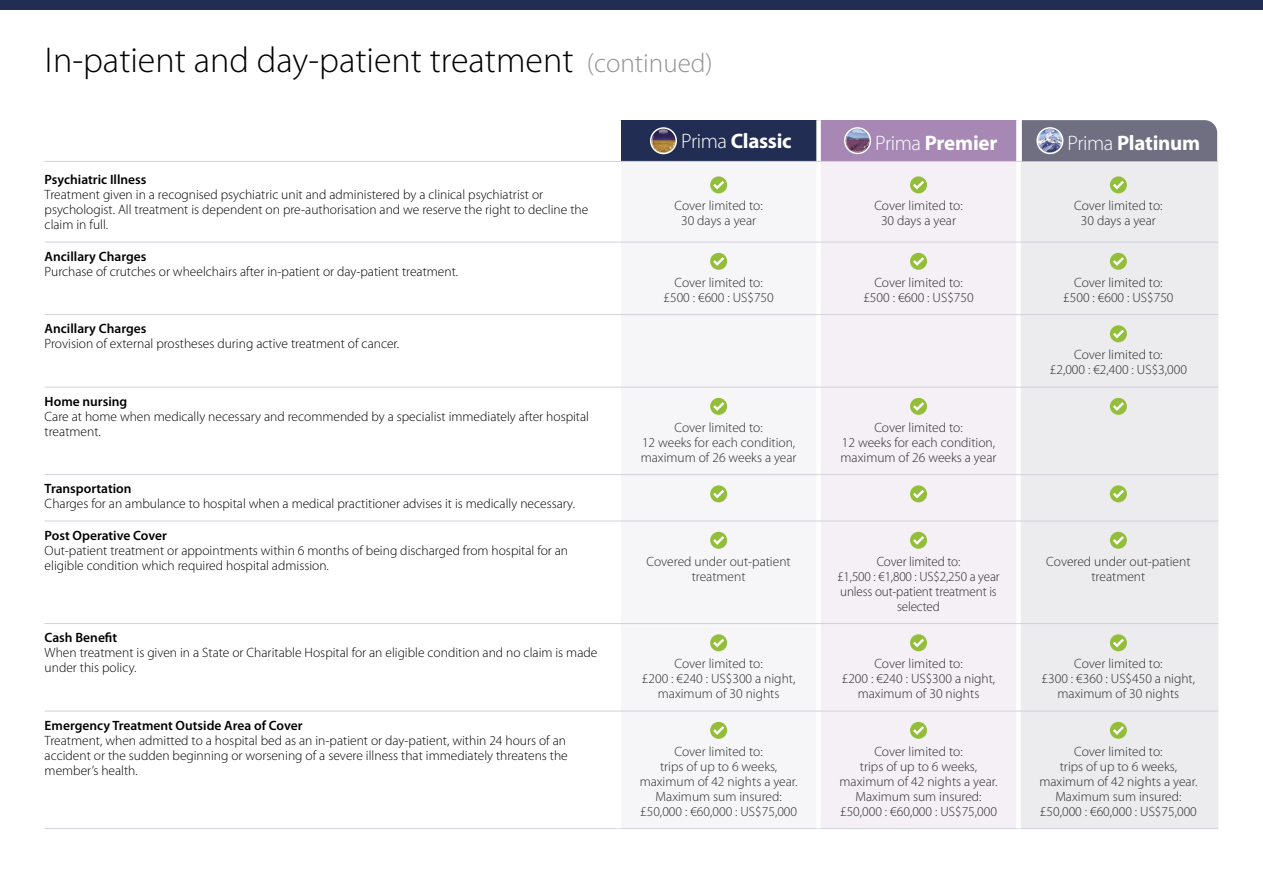
<style>
.page{position:relative;width:1263px;height:893px;background:#fff}
.page>*{position:absolute;margin:0;border:0;box-sizing:border-box;transform-origin:0 0}
.Section_head{font:300 36px "Myriad Pro";color:#000}
.t1{font:700 21px "Myriad Pro";letter-spacing:-.015em;color:#fff}
.Cover_caveat{font:300 13.5px/15px "Myriad Pro";color:#292929;text-align:center}
.Covered_body{font:300 13.5px/15px "Myriad Pro";color:#000}
.Covered_subhead{font:600 13.5px "Myriad Pro";color:#000}
.s1{font-size:27px;color:#939393}
.s2{font-weight:300}
</style>
<div class="page">
<div style="left:0;top:0;width:1263px;height:10px;background:#212d52"></div>
<div style="left:619px;top:120px;width:200px;height:41px;background:#212d52"></div>
<div style="left:819px;top:120px;width:199px;height:41px;background:#a788b5"></div>
<div style="left:621px;top:183px;width:195px;height:550px;background:#f6f5f8"></div>
<div style="left:821px;top:162px;width:195px;height:666px;background:#f4f0f5"></div>
<div style="left:1021px;top:162px;width:197px;height:666px;background:#ecebee"></div>
<hr style="left:45px;top:828px;width:574px;height:1px;background:#d1d1dd">
<hr style="left:619px;top:828px;width:200px;height:1px;background:#d1d1dd">
<hr style="left:819px;top:828px;width:199px;height:1px;background:#d1d1dd">
<hr style="left:1018px;top:828px;width:200px;height:1px;background:#d1d1dd">
<div style="left:616px;top:120px;width:5px;height:41px;background:#fff"></div>
<div style="left:816px;top:120px;width:5px;height:41px;background:#fff"></div>
<div style="left:1016px;top:120px;width:5px;height:41px;background:#fff"></div>
<hr style="left:45px;top:161px;width:574px;height:1px;background:#d1d1dd">
<hr style="left:619px;top:161px;width:200px;height:1px;background:#d1d1dd">
<hr style="left:819px;top:161px;width:199px;height:1px;background:#d1d1dd">
<hr style="left:1018px;top:161px;width:200px;height:1px;background:#d1d1dd">
<hr style="left:45px;top:242px;width:574px;height:1px;background:#d1d1dd">
<hr style="left:45px;top:314px;width:574px;height:1px;background:#d1d1dd">
<hr style="left:619px;top:242px;width:200px;height:1px;background:#d1d1dd">
<hr style="left:619px;top:314px;width:200px;height:1px;background:#d1d1dd">
<hr style="left:819px;top:242px;width:199px;height:1px;background:#d1d1dd">
<hr style="left:819px;top:314px;width:199px;height:1px;background:#d1d1dd">
<hr style="left:1018px;top:242px;width:200px;height:1px;background:#d1d1dd">
<hr style="left:1018px;top:314px;width:200px;height:1px;background:#d1d1dd">
<hr style="left:45px;top:387px;width:574px;height:1px;background:#d1d1dd">
<hr style="left:619px;top:387px;width:200px;height:1px;background:#d1d1dd">
<hr style="left:819px;top:387px;width:199px;height:1px;background:#d1d1dd">
<hr style="left:1018px;top:387px;width:200px;height:1px;background:#d1d1dd">
<hr style="left:45px;top:474px;width:574px;height:1px;background:#d1d1dd">
<hr style="left:619px;top:474px;width:200px;height:1px;background:#d1d1dd">
<hr style="left:819px;top:474px;width:199px;height:1px;background:#d1d1dd">
<hr style="left:1018px;top:474px;width:200px;height:1px;background:#d1d1dd">
<hr style="left:45px;top:521px;width:574px;height:1px;background:#d1d1dd">
<hr style="left:619px;top:521px;width:200px;height:1px;background:#d1d1dd">
<hr style="left:819px;top:521px;width:199px;height:1px;background:#d1d1dd">
<hr style="left:1018px;top:521px;width:200px;height:1px;background:#d1d1dd">
<hr style="left:45px;top:623px;width:574px;height:1px;background:#d1d1dd">
<hr style="left:619px;top:623px;width:200px;height:1px;background:#d1d1dd">
<hr style="left:819px;top:623px;width:199px;height:1px;background:#d1d1dd">
<hr style="left:1018px;top:623px;width:200px;height:1px;background:#d1d1dd">
<hr style="left:45px;top:711px;width:574px;height:1px;background:#d1d1dd">
<hr style="left:619px;top:711px;width:200px;height:1px;background:#d1d1dd">
<hr style="left:819px;top:711px;width:199px;height:1px;background:#d1d1dd">
<hr style="left:1018px;top:711px;width:200px;height:1px;background:#d1d1dd">
<img style="left:651px;top:128px;width:25px;height:26px;border-radius:13px">
<div style="left:650px;top:127px;width:27px;height:27px;border:2px solid #fff;border-radius:50%"></div>
<img style="left:845px;top:128px;width:25px;height:25px;border-radius:13px">
<div style="left:844px;top:127px;width:27px;height:27px;border:2px solid #fff;border-radius:50%"></div>
<div style="left:1022px;top:120px;width:195px;height:41px;background:#706e81"></div>
<img style="left:1037px;top:128px;width:25px;height:25px">
<div style="left:1036px;top:127px;width:27px;height:27px;border:2px solid #fff;border-radius:50%"></div>
<svg style="left:710px;top:176px;width:17px;height:17px"></svg>
<svg style="left:910px;top:176px;width:17px;height:17px"></svg>
<svg style="left:1110px;top:176px;width:17px;height:17px"></svg>
<svg style="left:710px;top:253px;width:17px;height:17px"></svg>
<svg style="left:910px;top:253px;width:17px;height:17px"></svg>
<svg style="left:1110px;top:253px;width:17px;height:17px"></svg>
<svg style="left:1110px;top:325px;width:17px;height:17px"></svg>
<svg style="left:710px;top:398px;width:17px;height:17px"></svg>
<svg style="left:910px;top:398px;width:17px;height:17px"></svg>
<svg style="left:1110px;top:398px;width:17px;height:17px"></svg>
<svg style="left:710px;top:485px;width:17px;height:17px"></svg>
<svg style="left:910px;top:485px;width:17px;height:17px"></svg>
<svg style="left:1110px;top:485px;width:17px;height:17px"></svg>
<svg style="left:710px;top:532px;width:17px;height:17px"></svg>
<svg style="left:910px;top:532px;width:17px;height:17px"></svg>
<svg style="left:1110px;top:532px;width:17px;height:17px"></svg>
<svg style="left:710px;top:634px;width:17px;height:17px"></svg>
<svg style="left:910px;top:634px;width:17px;height:17px"></svg>
<svg style="left:1110px;top:634px;width:17px;height:17px"></svg>
<svg style="left:710px;top:722px;width:17px;height:17px"></svg>
<svg style="left:910px;top:722px;width:17px;height:17px"></svg>
<svg style="left:1110px;top:722px;width:17px;height:17px"></svg>
<p class="Section_head" style="left:45px;top:40px;width:669px">In-patient and day-patient treatment <span class="s1">(continued)</span></p>
<p class="t1" style="left:681px;top:129px;width:112px"><span class="s2">Prima</span> Classic</p>
<p class="t1" style="left:875px;top:131px;width:124px"><span class="s2">Prima</span> Premier</p>
<p class="t1" style="left:1068px;top:131px;width:134px"><span class="s2">Prima</span> Platinum</p>
<p class="Covered_subhead" style="left:45px;top:171px;width:103px">Psychiatric Illness</p>
<p class="Covered_body" style="left:45px;top:188px;width:545px">Treatment given in a recognised psychiatric unit and administered by a clinical psychiatrist or psychologist. All treatment is dependent on pre-authorisation and we reserve the right to decline the claim in full.</p>
<p class="Cover_caveat" style="left:674px;top:199px;width:90px">Cover limited to:<br>30 days a year</p>
<p class="Cover_caveat" style="left:874px;top:199px;width:90px">Cover limited to:<br>30 days a year</p>
<p class="Cover_caveat" style="left:1074px;top:199px;width:90px">Cover limited to:<br>30 days a year</p>
<p class="Covered_subhead" style="left:45px;top:248px;width:103px">Ancillary Charges</p>
<p class="Covered_body" style="left:45px;top:264px;width:415px">Purchase of crutches or wheelchairs after in-patient or day-patient treatment.</p>
<p class="Cover_caveat" style="left:663px;top:275px;width:112px">Cover limited to: £500 : €600 : US$750</p>
<p class="Cover_caveat" style="left:863px;top:275px;width:112px">Cover limited to: £500 : €600 : US$750</p>
<p class="Cover_caveat" style="left:1063px;top:275px;width:112px">Cover limited to: £500 : €600 : US$750</p>
<p class="Covered_subhead" style="left:45px;top:320px;width:103px">Ancillary Charges</p>
<p class="Covered_body" style="left:45px;top:336px;width:356px">Provision of external prostheses during active treatment of cancer.</p>
<p class="Cover_caveat" style="left:1050px;top:348px;width:139px">Cover limited to:<br>£2,000 : €2,400 : US$3,000</p>
<p class="Covered_subhead" style="left:45px;top:393px;width:84px">Home nursing</p>
<p class="Covered_body" style="left:45px;top:409px;width:546px">Care at home when medically necessary and recommended by a specialist immediately after hospital treatment.</p>
<p class="Cover_caveat" style="left:641px;top:420px;width:157px">Cover limited to:<br>12 weeks for each condition, maximum of 26 weeks a year</p>
<p class="Cover_caveat" style="left:840px;top:420px;width:157px">Cover limited to:<br>12 weeks for each condition, maximum of 26 weeks a year</p>
<p class="Covered_subhead" style="left:45px;top:480px;width:88px">Transportation</p>
<p class="Covered_body" style="left:45px;top:496px;width:532px">Charges for an ambulance to hospital when a medical practitioner advises it is medically necessary.</p>
<p class="Covered_subhead" style="left:45px;top:526px;width:124px">Post Operative Cover</p>
<p class="Covered_body" style="left:45px;top:543px;width:525px">Out-patient treatment or appointments within 6 months of being discharged from hospital for an eligible condition which required hospital admission.</p>
<p class="Cover_caveat" style="left:647px;top:554px;width:146px">Covered under out-patient treatment</p>
<p class="Cover_caveat" style="left:837px;top:554px;width:164px">Cover limited to:<br>£1,500 : €1,800 : US$2,250 a year unless out-patient treatment is selected</p>
<p class="Cover_caveat" style="left:1046px;top:554px;width:146px">Covered under out-patient treatment</p>
<p class="Covered_subhead" style="left:45px;top:629px;width:74px">Cash Benefit</p>
<p class="Covered_body" style="left:45px;top:645px;width:554px">When treatment is given in a State or Charitable Hospital for an eligible condition and no claim is made under this policy.</p>
<p class="Cover_caveat" style="left:642px;top:656px;width:155px">Cover limited to:<br>£200 : €240 : US$300 a night, maximum of 30 nights</p>
<p class="Cover_caveat" style="left:842px;top:656px;width:155px">Cover limited to:<br>£200 : €240 : US$300 a night, maximum of 30 nights</p>
<p class="Cover_caveat" style="left:1042px;top:656px;width:155px">Cover limited to:<br>£300 : €360 : US$450 a night, maximum of 30 nights</p>
<p class="Covered_subhead" style="left:45px;top:717px;width:259px">Emergency Treatment Outside Area of Cover</p>
<p class="Covered_body" style="left:45px;top:733px;width:525px">Treatment, when admitted to a hospital bed as an in-patient or day-patient, within 24 hours of an accident or the sudden beginning or worsening of a severe illness that immediately threatens the member’s health.</p>
<p class="Cover_caveat" style="left:640px;top:744px;width:159px">Cover limited to:<br>trips of up to 6 weeks, maximum of 42 nights a year.<br>Maximum sum insured: £50,000 : €60,000 : US$75,000</p>
<p class="Cover_caveat" style="left:839px;top:744px;width:159px">Cover limited to:<br>trips of up to 6 weeks, maximum of 42 nights a year.<br>Maximum sum insured: £50,000 : €60,000 : US$75,000</p>
<p class="Cover_caveat" style="left:1039px;top:744px;width:159px">Cover limited to:<br>trips of up to 6 weeks, maximum of 42 nights a year.<br>Maximum sum insured: £50,000 : €60,000 : US$75,000</p>
</div>
